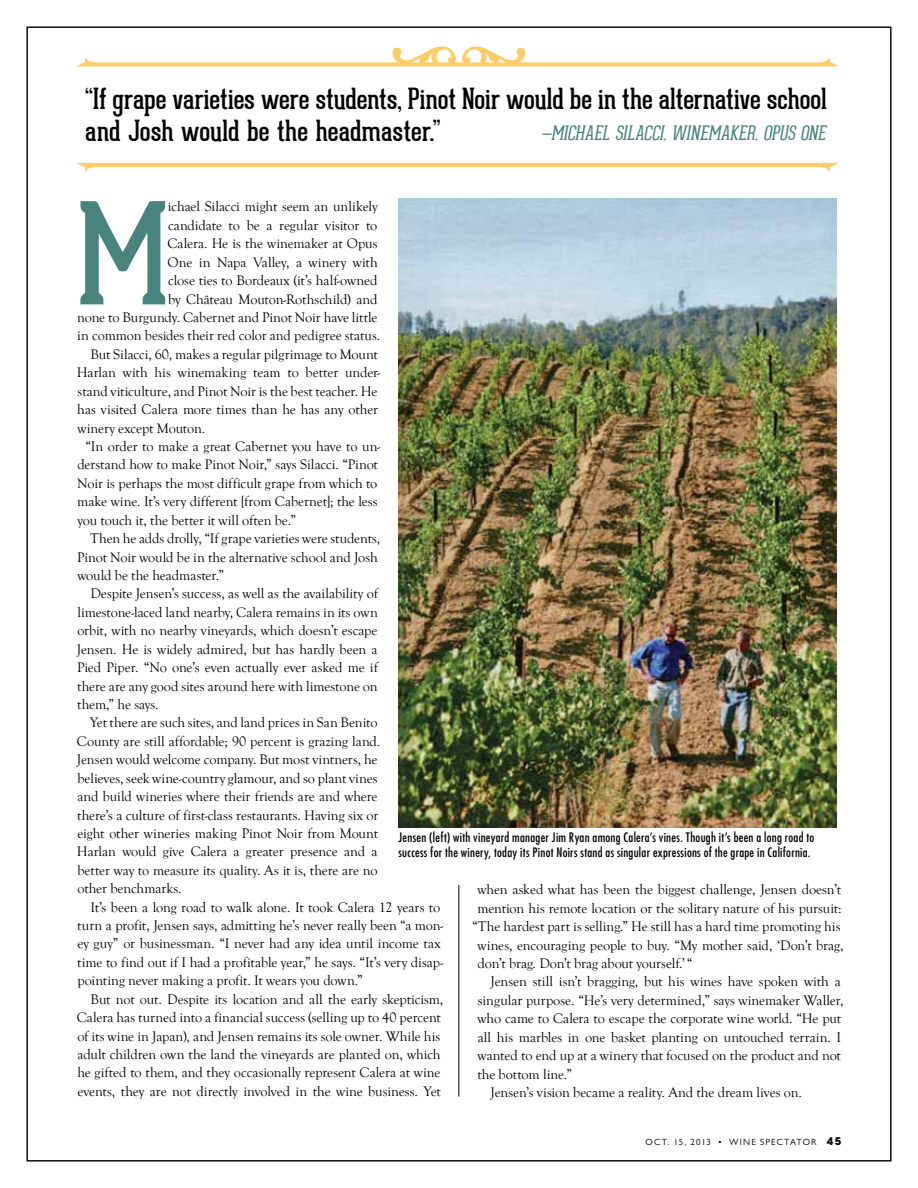
<style>
.page{position:relative;width:918px;height:1188px;background:#fff}
.page>*{position:absolute;margin:0;border:0;box-sizing:border-box;transform-origin:0 0}
.t1{font:138px "Geared Slab";color:#48837d}
.t2{font:28.5px/31.5px "Geared Slab";color:#000}
.t3{font:italic 100 19.5px "Geared Slab";color:#48837d}
.t4{font:14.25px "Goudy Old Style T";letter-spacing:-.005em;color:#000}
.t5{font:condensed 12.75px/14.2px "Futura";letter-spacing:.02em;color:#000}
.t6{font:9px "Gill Sans";letter-spacing:.125em;color:#000}
.s1{font-family:"Avant Garde";font-weight:700;font-size:10.5px}
</style>
<div class="page">
<hr style="left:459px;top:885px;width:1px;height:212px;background:#000">
<img style="left:399px;top:199px;width:438px;height:628px">
<svg style="left:77px;top:163px;width:761px;height:9px"></svg>
<svg style="left:77px;top:46px;width:761px;height:21px"></svg>
<h2 class="t2" style="left:85px;top:83px;width:743px">“If grape varieties were students, Pinot Noir would be in the alternative school and Josh would be the headmaster.”</h2>
<h3 class="t3" style="left:541px;top:122px;width:290px">—MICHAEL SILACCI, WINEMAKER, OPUS ONE</h3>
<h1 class="t1" style="left:78px;top:171px;width:92px">M</h1>
<p class="t4" style="left:168px;top:199px;width:211px">ichael Silacci might seem an unlikely</p>
<p class="t4" style="left:168px;top:217px;width:211px">candidate to be a regular visitor to</p>
<p class="t4" style="left:168px;top:236px;width:212px">Calera. He is the winemaker at Opus</p>
<p class="t4" style="left:168px;top:254px;width:212px">One in Napa Valley, a winery with</p>
<p class="t4" style="left:168px;top:273px;width:211px">close ties to Bordeaux (it’s half-owned</p>
<p class="t4" style="left:168px;top:291px;width:211px">by Château Mouton-Rothschild) and</p>
<p class="t4" style="left:77px;top:310px;width:302px">none to Burgundy. Cabernet and Pinot Noir have little</p>
<p class="t4" style="left:77px;top:328px;width:305px">in common besides their red color and pedigree status.</p>
<p class="t4" style="left:91px;top:346px;width:289px">But Silacci, 60, makes a regular pilgrimage to Mount</p>
<p class="t4" style="left:77px;top:365px;width:305px">Harlan with his winemaking team to better under-</p>
<p class="t4" style="left:78px;top:383px;width:301px">stand viticulture, and Pinot Noir is the best teacher. He</p>
<p class="t4" style="left:77px;top:402px;width:302px">has visited Calera more times than he has any other</p>
<p class="t4" style="left:77px;top:420px;width:129px">winery except Mouton.</p>
<p class="t4" style="left:85px;top:439px;width:296px">“In order to make a great Cabernet you have to un-</p>
<p class="t4" style="left:77px;top:457px;width:302px">derstand how to make Pinot Noir,” says Silacci. “Pinot</p>
<p class="t4" style="left:77px;top:475px;width:302px">Noir is perhaps the most difficult grape from which to</p>
<p class="t4" style="left:77px;top:494px;width:302px">make wine. It’s very different [from Cabernet]; the less</p>
<p class="t4" style="left:77px;top:512px;width:220px">you touch it, the better it will often be.”</p>
<p class="t4" style="left:90px;top:531px;width:292px">Then he adds drolly, “If grape varieties were students,</p>
<p class="t4" style="left:77px;top:549px;width:302px">Pinot Noir would be in the alternative school and Josh</p>
<p class="t4" style="left:77px;top:568px;width:148px">would be the headmaster.”</p>
<p class="t4" style="left:90px;top:586px;width:289px">Despite Jensen’s success, as well as the availability of</p>
<p class="t4" style="left:77px;top:604px;width:302px">limestone-laced land nearby, Calera remains in its own</p>
<p class="t4" style="left:77px;top:623px;width:302px">orbit, with no nearby vineyards, which doesn’t escape</p>
<p class="t4" style="left:77px;top:641px;width:302px">Jensen. He is widely admired, but has hardly been a</p>
<p class="t4" style="left:77px;top:660px;width:302px">Pied Piper. “No one’s even actually ever asked me if</p>
<p class="t4" style="left:77px;top:678px;width:302px">there are any good sites around here with limestone on</p>
<p class="t4" style="left:77px;top:696px;width:83px">them,” he says.</p>
<p class="t4" style="left:90px;top:715px;width:289px">Yet there are such sites, and land prices in San Benito</p>
<p class="t4" style="left:77px;top:733px;width:305px">County are still affordable; 90 percent is grazing land.</p>
<p class="t4" style="left:77px;top:752px;width:302px">Jensen would welcome company. But most vintners, he</p>
<p class="t4" style="left:77px;top:770px;width:302px">believes, seek wine-country glamour, and so plant vines</p>
<p class="t4" style="left:78px;top:789px;width:302px">and build wineries where their friends are and where</p>
<p class="t4" style="left:77px;top:807px;width:303px">there’s a culture of first-class restaurants. Having six or</p>
<p class="t4" style="left:77px;top:825px;width:302px">eight other wineries making Pinot Noir from Mount</p>
<p class="t4" style="left:77px;top:844px;width:302px">Harlan would give Calera a greater presence and a</p>
<p class="t4" style="left:77px;top:862px;width:302px">better way to measure its quality. As it is, there are no</p>
<p class="t4" style="left:77px;top:881px;width:106px">other benchmarks.</p>
<p class="t4" style="left:90px;top:899px;width:351px">It’s been a long road to walk alone. It took Calera 12 years to</p>
<p class="t4" style="left:77px;top:918px;width:367px">turn a profit, Jensen says, admitting he’s never really been “a mon-</p>
<p class="t4" style="left:77px;top:936px;width:365px">ey guy” or businessman. “I never had any idea until income tax</p>
<p class="t4" style="left:77px;top:954px;width:367px">time to find out if I had a profitable year,” he says. “It’s very disap-</p>
<p class="t4" style="left:77px;top:973px;width:287px">pointing never making a profit. It wears you down.”</p>
<p class="t4" style="left:91px;top:991px;width:354px">But not out. Despite its location and all the early skepticism,</p>
<p class="t4" style="left:77px;top:1010px;width:365px">Calera has turned into a financial success (selling up to 40 percent</p>
<p class="t4" style="left:77px;top:1028px;width:365px">of its wine in Japan), and Jensen remains its sole owner. While his</p>
<p class="t4" style="left:78px;top:1047px;width:365px">adult children own the land the vineyards are planted on, which</p>
<p class="t4" style="left:77px;top:1065px;width:365px">he gifted to them, and they occasionally represent Calera at wine</p>
<p class="t4" style="left:77px;top:1083px;width:365px">events, they are not directly involved in the wine business. Yet</p>
<p class="t5" style="left:399px;top:830px;width:417px">Jensen (left) with vineyard manager Jim Ryan among Calera’s vines. Though it’s been a long road to success for the winery, today its Pinot Noirs stand as singular expressions of the grape in California.</p>
<p class="t4" style="left:478px;top:882px;width:365px">when asked what has been the biggest challenge, Jensen doesn’t</p>
<p class="t4" style="left:477px;top:900px;width:366px">mention his remote location or the solitary nature of his pursuit:</p>
<p class="t4" style="left:472px;top:919px;width:370px">“The hardest part is selling.” He still has a hard time promoting his</p>
<p class="t4" style="left:478px;top:937px;width:367px">wines, encouraging people to buy. “My mother said, ‘Don’t brag,</p>
<p class="t4" style="left:478px;top:956px;width:216px">don’t brag. Don’t brag about yourself.’ “</p>
<p class="t4" style="left:491px;top:974px;width:352px">Jensen still isn’t bragging, but his wines have spoken with a</p>
<p class="t4" style="left:478px;top:992px;width:367px">singular purpose. “He’s very determined,” says winemaker Waller,</p>
<p class="t4" style="left:478px;top:1011px;width:365px">who came to Calera to escape the corporate wine world. “He put</p>
<p class="t4" style="left:478px;top:1029px;width:365px">all his marbles in one basket planting on untouched terrain. I</p>
<p class="t4" style="left:478px;top:1048px;width:365px">wanted to end up at a winery that focused on the product and not</p>
<p class="t4" style="left:477px;top:1066px;width:96px">the bottom line.”</p>
<p class="t4" style="left:491px;top:1084px;width:313px">Jensen’s vision became a reality. And the dream lives on.</p>
<p class="t6" style="left:646px;top:1137px;width:197px">OCT. 15, 2013 • WINE SPECTATOR <span class="s1">45</span></p>
</div>
